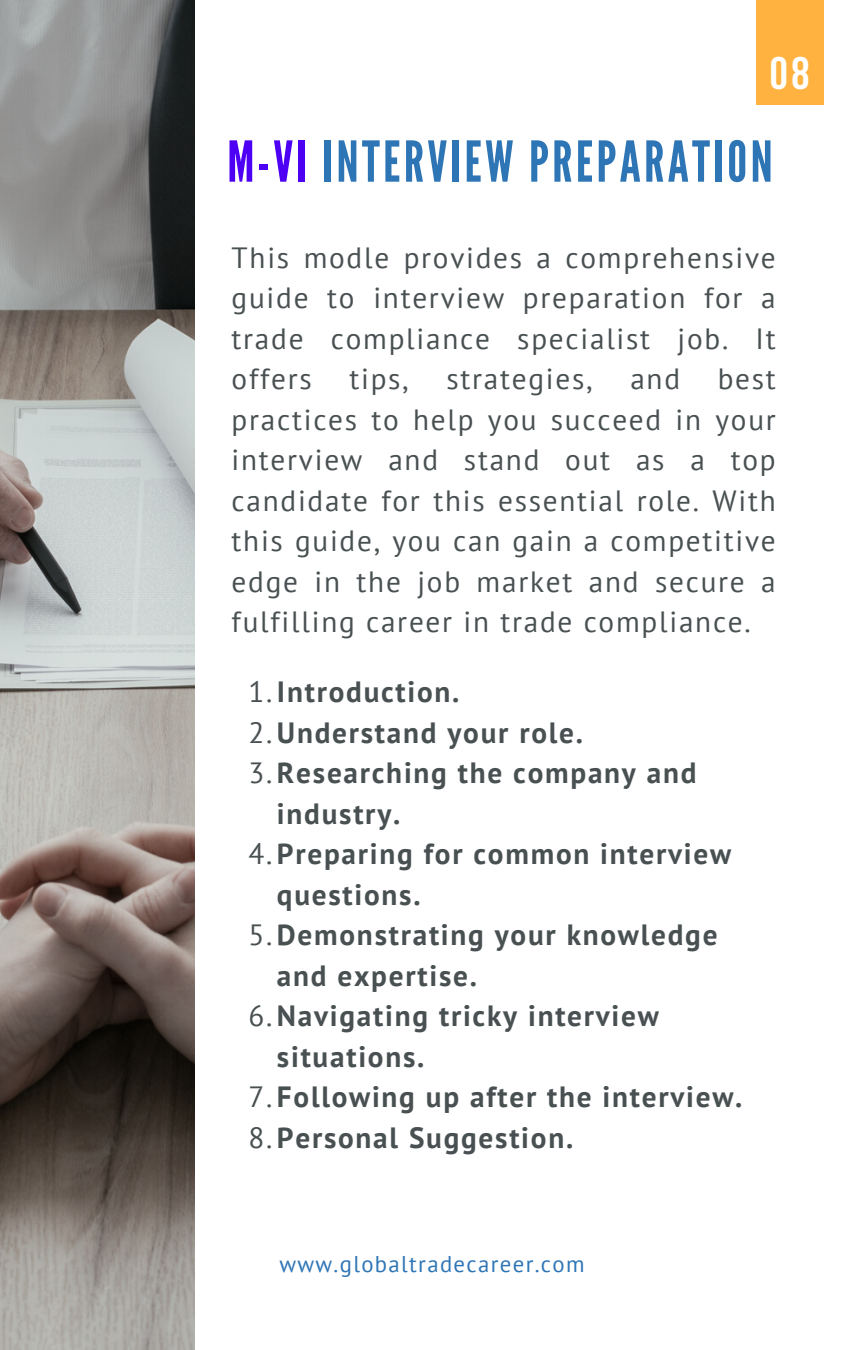
<style>
.page{position:relative;width:864px;height:1350px;background:#fff}
.page>*{position:absolute;margin:0;border:0;box-sizing:border-box;transform-origin:0 0}
.t1{font:56.25px "League Gothic";letter-spacing:.06em;color:#2e75b6}
.t2{font:700 45.45px "Bebas Neue";color:#fff}
.t3{font:29.25px/40.5px "PT Sans";letter-spacing:.06em;color:#495052;text-align:justify}
.t4{font:700 29.25px/40.5px "PT Sans";letter-spacing:.06em;color:#495052}
.t5{font:22.72px "PT Sans";letter-spacing:.06em;color:#2e75b6}
.s1{color:#4e00f4}
.s2{font-weight:400}
</style>
<div class="page">
<div style="left:756px;top:0;width:67px;height:105px;background:#ffb23f"></div>
<img style="left:0;top:0;width:194px;height:1350px">
<p class="t2" style="left:770px;top:55px;width:41px">08</p>
<p class="t1" style="left:227px;top:129px;width:547px"><span class="s1">M-VI</span> INTERVIEW PREPARATION</p>
<p class="t3" style="left:232px;top:236px;width:546px">This modle provides a comprehensive guide to interview preparation for a trade compliance specialist job. It offers</p>
<p class="t3" style="left:349px;top:358px;width:61px">tips,</p>
<p class="t3" style="left:446px;top:358px;width:148px">strategies,</p>
<p class="t3" style="left:630px;top:358px;width:51px">and</p>
<p class="t3" style="left:232px;top:358px;width:546px;text-indent:486px">best practices to help you succeed in your interview and stand out as a top candidate for this essential role. With this guide, you can gain a competitive edge in the job market and secure a fulfilling career in trade compliance.</p>
<p class="t4" style="left:248px;top:671px;width:213px"><span class="s2">1.</span>Introduction.</p>
<p class="t4" style="left:248px;top:712px;width:336px"><span class="s2">2.</span>Understand your role.</p>
<p class="t4" style="left:277px;top:752px;width:421px;text-indent:-29px"><span class="s2">3.</span>Researching the company and industry.</p>
<p class="t4" style="left:277px;top:833px;width:456px;text-indent:-29px"><span class="s2">4.</span>Preparing for common interview questions.</p>
<p class="t4" style="left:277px;top:914px;width:442px;text-indent:-29px"><span class="s2">5.</span>Demonstrating your knowledge and expertise.</p>
<p class="t4" style="left:277px;top:995px;width:384px;text-indent:-29px"><span class="s2">6.</span>Navigating tricky interview situations.</p>
<p class="t4" style="left:248px;top:1076px;width:496px"><span class="s2">7.</span>Following up after the interview.</p>
<p class="t4" style="left:248px;top:1117px;width:326px"><span class="s2">8.</span>Personal Suggestion.</p>
<p class="t5" style="left:279px;top:1249px;width:307px">www.globaltradecareer.com</p>
</div>
